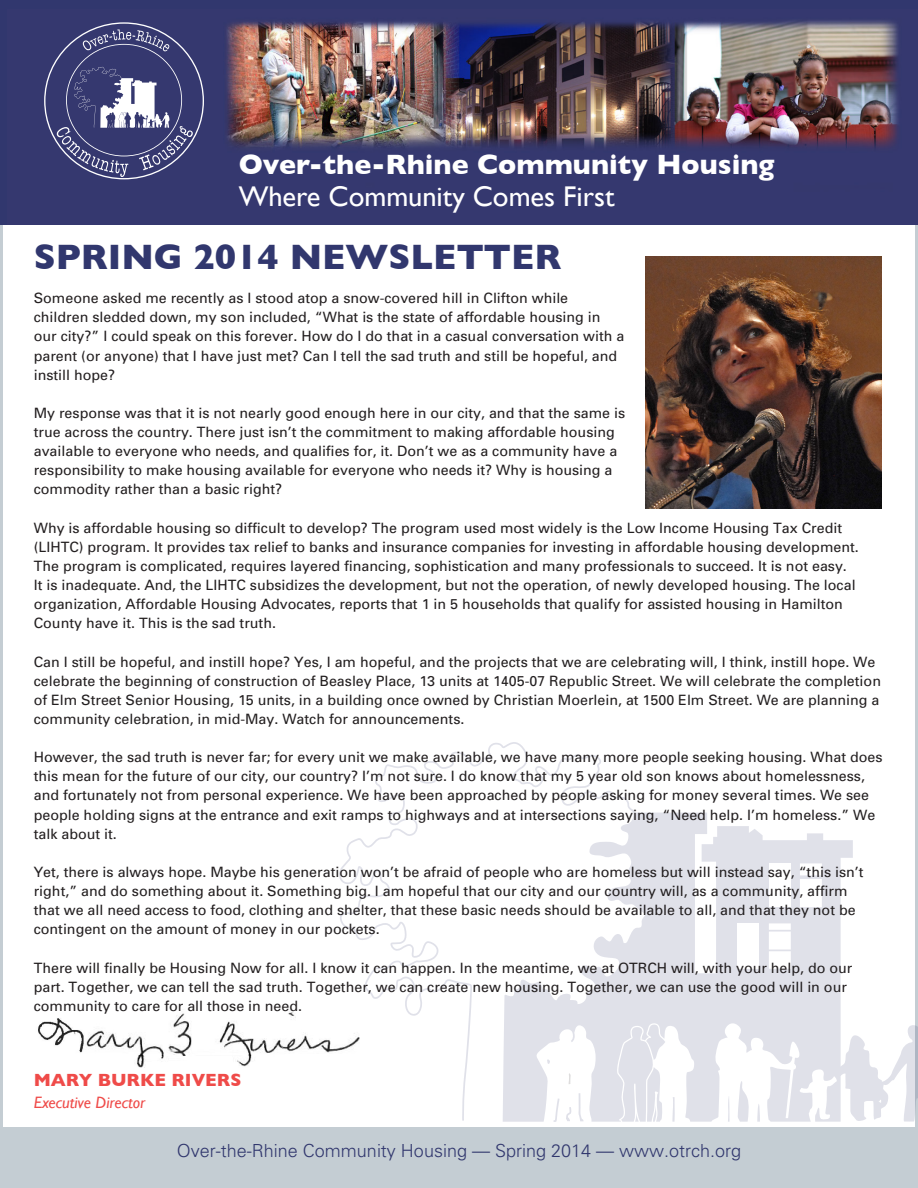
<style>
.page{position:relative;width:918px;height:1188px;background:#fff}
.page>*{position:absolute;margin:0;border:0;box-sizing:border-box;transform-origin:0 0}
.t1{font:700 36px "Gill Sans";color:#31376e}
.t2{font:700 28.5px "Gill Sans";color:#fff}
.t3{font:28.5px "Gill Sans";color:#fff}
.t4{font:300 18px "Univers";color:#31376e}
.t5{font:700 18px "Gill Sans";color:#ef4b49}
.t6{font:italic 16.5px "Gill Sans";color:#ef4b49}
.t7{font:14.25px/19.2px "Univers";color:#231f20}
</style>
<div class="page">
<svg style="left:339px;top:741px;width:579px;height:381px"></svg>
<svg style="left:568px;top:1072px;width:3px;height:13px"></svg>
<div style="left:737px;top:923px;width:21px;height:46px;background:#fff"></div>
<svg style="left:769px;top:923px;width:22px;height:46px"></svg>
<svg style="left:800px;top:863px;width:22px;height:44px"></svg>
<div style="left:769px;top:863px;width:22px;height:44px;background:#fff"></div>
<img style="left:38px;top:1007px;width:325px;height:60px">
<div style="left:0;top:0;width:918px;height:225px;background:#31376e"></div>
<img style="left:117px;top:20px;width:782px;height:160px">
<svg style="left:44px;top:22px;width:160px;height:157px"></svg>
<div style="left:0;top:1128px;width:918px;height:60px;background:#c4cdd3"></div>
<img style="left:645px;top:257px;width:237px;height:251px">
<p class="t2" style="left:239px;top:148px;width:537px">Over-the-Rhine Community Housing</p>
<p class="t3" style="left:239px;top:179px;width:377px">Where Community Comes First</p>
<p class="t1" style="left:34px;top:236px;width:529px">SPRING 2014 NEWSLETTER</p>
<p class="t7" style="left:34px;top:288px;width:592px">Someone asked me recently as I stood atop a snow-covered hill in Clifton while children sledded down, my son included, “What is the state of affordable housing in our city?” I could speak on this forever. How do I do that in a casual conversation with a parent (or anyone) that I have just met? Can I tell the sad truth and still be hopeful, and instill hope?</p>
<p class="t7" style="left:34px;top:403px;width:593px">My response was that it is not nearly good enough here in our city, and that the same is true across the country. There just isn’t the commitment to making affordable housing available to everyone who needs, and qualifies for, it. Don’t we as a community have a responsibility to make housing available for everyone who needs it? Why is housing a commodity rather than a basic right?</p>
<p class="t7" style="left:34px;top:518px;width:827px">Why is affordable housing so difficult to develop? The program used most widely is the Low Income Housing Tax Credit (LIHTC) program. It provides tax relief to banks and insurance companies for investing in affordable housing development.<br>The program is complicated, requires layered financing, sophistication and many professionals to succeed. It is not easy.<br>It is inadequate. And, the LIHTC subsidizes the development, but not the operation, of newly developed housing. The local organization, Affordable Housing Advocates, reports that 1 in 5 households that qualify for assisted housing in Hamilton County have it. This is the sad truth.</p>
<p class="t7" style="left:34px;top:652px;width:849px">Can I still be hopeful, and instill hope? Yes, I am hopeful, and the projects that we are celebrating will, I think, instill hope. We celebrate the beginning of construction of Beasley Place, 13 units at 1405-07 Republic Street. We will celebrate the completion of Elm Street Senior Housing, 15 units, in a building once owned by Christian Moerlein, at 1500 Elm Street. We are planning a community celebration, in mid-May. Watch for announcements.</p>
<p class="t7" style="left:34px;top:747px;width:850px">However, the sad truth is never far; for every unit we make available, we have many more people seeking housing. What does this mean for the future of our city, our country? I’m not sure. I do know that my 5 year old son knows about homelessness, and fortunately not from personal experience. We have been approached by people asking for money several times. We see people holding signs at the entrance and exit ramps to highways and at intersections saying, “Need help. I’m homeless.” We talk about it.</p>
<p class="t7" style="left:34px;top:862px;width:831px">Yet, there is always hope. Maybe his generation won’t be afraid of people who are homeless but will instead say, “this isn’t right,” and do something about it. Something big. I am hopeful that our city and our country will, as a community, affirm that we all need access to food, clothing and shelter, that these basic needs should be available to all, and that they not be contingent on the amount of money in our pockets.</p>
<p class="t7" style="left:34px;top:958px;width:820px">There will finally be Housing Now for all. I know it can happen. In the meantime, we at OTRCH will, with your help, do our part. Together, we can tell the sad truth. Together, we can create new housing. Together, we can use the good will in our community to care for all those in need.</p>
<p class="t5" style="left:34px;top:1070px;width:209px">MARY BURKE RIVERS</p>
<p class="t6" style="left:34px;top:1093px;width:113px">Executive Director</p>
<p class="t4" style="left:177px;top:1140px;width:566px">Over-the-Rhine Community Housing — Spring 2014 — www.otrch.org</p>
</div>
